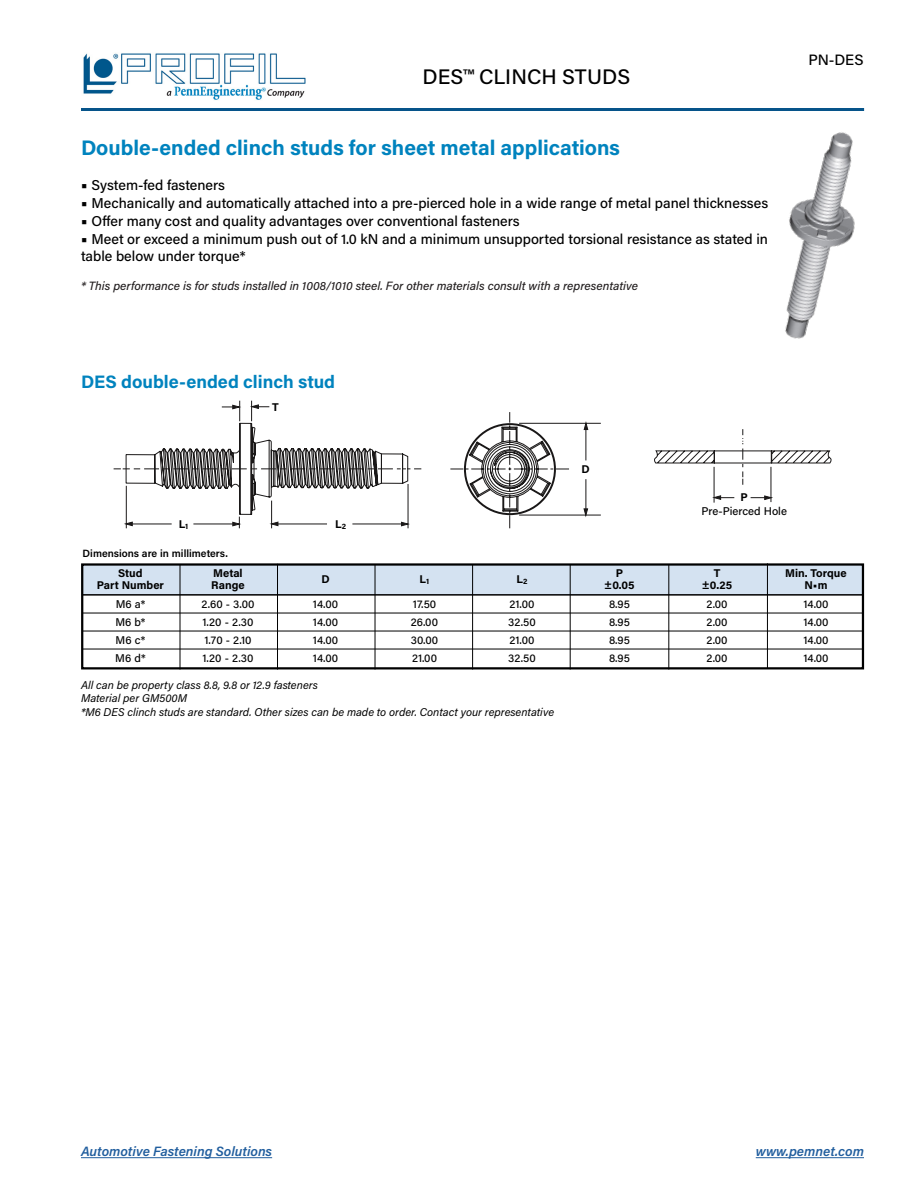
<style>
.page{position:relative;width:918px;height:1188px;background:#fff}
.page>*{position:absolute;margin:0;border:0;box-sizing:border-box;transform-origin:0 0}
.t1{font:700 21px "Acumin Pro";color:#0083be}
.t2{font:500 21px "Acumin Pro";color:#000}
.t3{font:700 18px "Acumin Pro";color:#0083be}
.t4{font:500 15px "Acumin Pro";color:#000}
.t5{font:500 14.25px/17.1px "Acumin Pro";color:#000}
.t6{font:italic 600 13.5px "Acumin Pro";color:#215e9e}
.t7{font:italic 500 12px "Acumin Pro";color:#211d1e}
.t8{font:500 11.25px "Acumin Pro";letter-spacing:.005em;color:#000}
.t9{font:italic 11.25px/13.5px "Acumin Pro";color:#000}
.t10{font:700 11.25px "Acumin Pro";color:#000}
.t11{font:600 10.5px "Acumin Pro";color:#000}
.s1{font-weight:900;font-size:15px}
</style>
<div class="page">
<hr style="left:81px;top:1157px;width:191px;height:1px;background:#215e9e">
<hr style="left:756px;top:1157px;width:108px;height:1px;background:#215e9e">
<div style="left:81px;top:564px;width:783px;height:31px;background:#d4e2f1"></div>
<div style="left:81px;top:563px;width:783px;height:106px;border:2px solid #000"></div>
<hr style="left:82px;top:594px;width:781px;height:2px;background:#000">
<hr style="left:82px;top:613px;width:781px;height:1px;background:#000">
<hr style="left:82px;top:631px;width:781px;height:1px;background:#000">
<hr style="left:82px;top:649px;width:781px;height:1px;background:#000">
<hr style="left:180px;top:564px;width:1px;height:105px;background:#000">
<hr style="left:277px;top:564px;width:1px;height:105px;background:#000">
<hr style="left:668px;top:564px;width:1px;height:105px;background:#000">
<hr style="left:375px;top:564px;width:1px;height:105px;background:#000">
<hr style="left:472px;top:564px;width:1px;height:105px;background:#000">
<hr style="left:570px;top:564px;width:1px;height:105px;background:#000">
<hr style="left:767px;top:563px;width:1px;height:106px;background:#000">
<svg style="left:114px;top:401px;width:718px;height:128px"></svg>
<hr style="left:81px;top:108px;width:783px;height:3px;background:#06548a">
<img style="left:785px;top:132px;width:70px;height:207px">
<img style="left:83px;top:53px;width:223px;height:47px">
<h1 class="t2" style="left:423px;top:62px;width:209px">DES™ CLINCH STUDS</h1>
<h1 class="t1" style="left:81px;top:133px;width:541px">Double-ended clinch studs for sheet metal applications</h1>
<p class="t5" style="left:81px;top:176px;width:146px"><span class="s1">•</span> System-fed fasteners</p>
<p class="t5" style="left:81px;top:194px;width:689px"><span class="s1">•</span> Mechanically and automatically attached into a pre-pierced hole in a wide range of metal panel thicknesses</p>
<p class="t5" style="left:81px;top:212px;width:440px"><span class="s1">•</span> Offer many cost and quality advantages over conventional fasteners</p>
<p class="t5" style="left:81px;top:230px;width:689px"><span class="s1">•</span> Meet or exceed a minimum push out of 1.0 kN and a minimum unsupported torsional resistance as stated in table below under torque*</p>
<p class="t7" style="left:81px;top:278px;width:559px">* This performance is for studs installed in 1008/1010 steel. For other materials consult with a representative</p>
<p class="t4" style="left:808px;top:49px;width:57px">PN-DES</p>
<p class="t3" style="left:81px;top:369px;width:256px">DES double-ended clinch stud</p>
<p class="t10" style="left:179px;top:516px;width:11px">L<sub>1</sub></p>
<p class="t11" style="left:83px;top:546px;width:147px">Dimensions are in millimeters.</p>
<p class="t10" style="left:272px;top:399px;width:8px">T</p>
<p class="t10" style="left:335px;top:516px;width:12px">L<sub>2</sub></p>
<p class="t10" style="left:582px;top:461px;width:10px">D</p>
<p class="t10" style="left:741px;top:489px;width:9px">P</p>
<p class="t8" style="left:702px;top:503px;width:87px">Pre-Pierced Hole</p>
<p class="t10" style="left:118px;top:565px;width:26px">Stud</p>
<p class="t10" style="left:213px;top:565px;width:31px">Metal</p>
<p class="t10" style="left:616px;top:565px;width:9px">P</p>
<p class="t10" style="left:714px;top:565px;width:8px">T</p>
<p class="t10" style="left:785px;top:565px;width:63px">Min. Torque</p>
<p class="t10" style="left:321px;top:571px;width:10px">D</p>
<p class="t10" style="left:420px;top:571px;width:11px">L<sub>1</sub></p>
<p class="t10" style="left:517px;top:571px;width:12px">L<sub>2</sub></p>
<p class="t10" style="left:97px;top:577px;width:69px">Part Number</p>
<p class="t10" style="left:211px;top:577px;width:35px">Range</p>
<p class="t10" style="left:604px;top:577px;width:32px">±0.05</p>
<p class="t10" style="left:702px;top:577px;width:32px">±0.25</p>
<p class="t10" style="left:804px;top:577px;width:25px">N•m</p>
<p class="t8" style="left:116px;top:597px;width:31px">M6 a*</p>
<p class="t8" style="left:202px;top:597px;width:54px">2.60 - 3.00</p>
<p class="t8" style="left:313px;top:597px;width:27px">14.00</p>
<p class="t8" style="left:413px;top:597px;width:25px">17.50</p>
<p class="t8" style="left:509px;top:597px;width:27px">21.00</p>
<p class="t8" style="left:609px;top:597px;width:22px">8.95</p>
<p class="t8" style="left:706px;top:597px;width:23px">2.00</p>
<p class="t8" style="left:803px;top:597px;width:27px">14.00</p>
<p class="t8" style="left:115px;top:615px;width:32px">M6 b*</p>
<p class="t8" style="left:203px;top:615px;width:52px">1.20 - 2.30</p>
<p class="t8" style="left:313px;top:615px;width:27px">14.00</p>
<p class="t8" style="left:411px;top:615px;width:29px">26.00</p>
<p class="t8" style="left:508px;top:615px;width:29px">32.50</p>
<p class="t8" style="left:609px;top:615px;width:22px">8.95</p>
<p class="t8" style="left:706px;top:615px;width:23px">2.00</p>
<p class="t8" style="left:803px;top:615px;width:27px">14.00</p>
<p class="t8" style="left:116px;top:633px;width:31px">M6 c*</p>
<p class="t8" style="left:204px;top:633px;width:49px">1.70 - 2.10</p>
<p class="t8" style="left:313px;top:633px;width:27px">14.00</p>
<p class="t8" style="left:411px;top:633px;width:29px">30.00</p>
<p class="t8" style="left:510px;top:633px;width:27px">21.00</p>
<p class="t8" style="left:609px;top:633px;width:22px">8.95</p>
<p class="t8" style="left:706px;top:633px;width:23px">2.00</p>
<p class="t8" style="left:803px;top:633px;width:27px">14.00</p>
<p class="t8" style="left:115px;top:651px;width:32px">M6 d*</p>
<p class="t8" style="left:203px;top:651px;width:52px">1.20 - 2.30</p>
<p class="t8" style="left:313px;top:651px;width:27px">14.00</p>
<p class="t8" style="left:412px;top:651px;width:27px">21.00</p>
<p class="t8" style="left:508px;top:651px;width:29px">32.50</p>
<p class="t8" style="left:609px;top:651px;width:22px">8.95</p>
<p class="t8" style="left:706px;top:651px;width:23px">2.00</p>
<p class="t8" style="left:803px;top:651px;width:27px">14.00</p>
<p class="t9" style="left:81px;top:677px;width:475px">All can be property class 8.8, 9.8 or 12.9 fasteners<br>Material per GM500M<br>*M6 DES clinch studs are standard. Other sizes can be made to order. Contact your representative</p>
<p class="t6" style="left:81px;top:1142px;width:193px">Automotive Fastening Solutions</p>
<p class="t6" style="left:756px;top:1142px;width:110px">www.pemnet.com</p>
</div>
